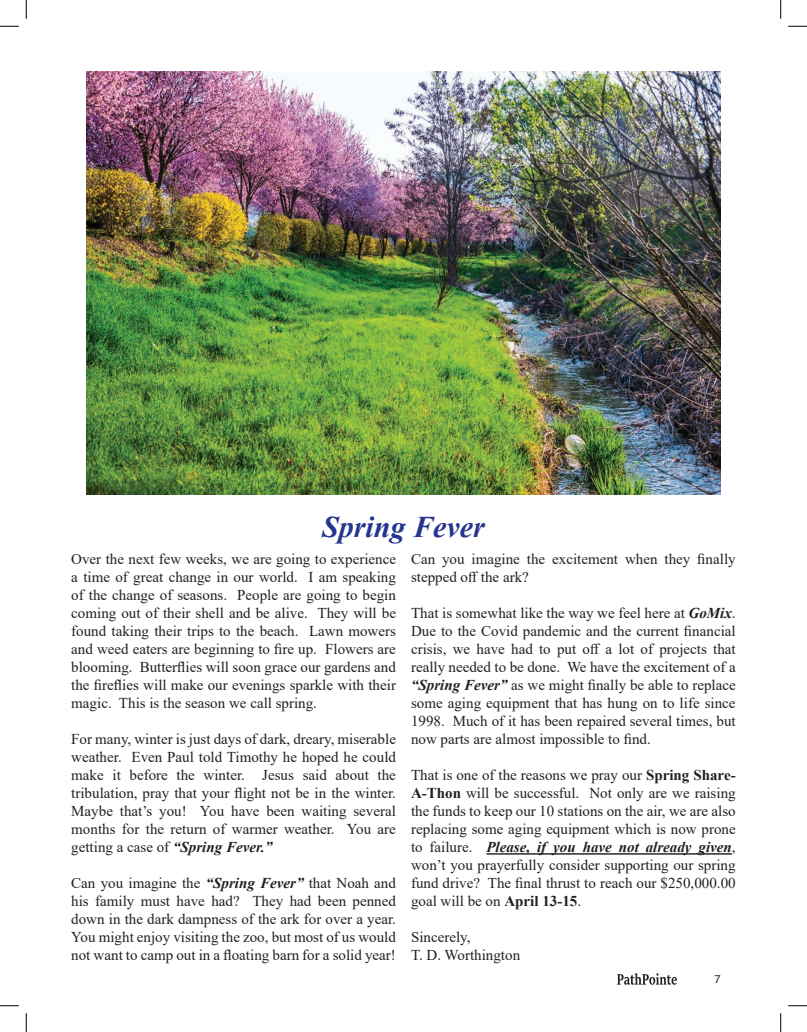
<style>
.page{position:relative;width:807px;height:1032px;background:#fff}
.page>*{position:absolute;margin:0;border:0;box-sizing:border-box;transform-origin:0 0}
.t1{font:italic 700 30px "Times New Roman";color:#25358f}
.t2{font:15px/18px "Times New Roman";color:#231f20;text-align:justify}
.t3{font:11.25px "Helvetica";color:#231f20}
.s1{font-weight:700;font-style:italic}
.s2{font-weight:700}
</style>
<div class="page">
<hr style="left:486px;top:853px;width:245px;height:1px;background:#231f20">
<img style="left:86px;top:71px;width:634px;height:423px">
<svg style="left:617px;top:973px;width:59px;height:11px"></svg>
<svg style="left:0;top:25px;width:19px;height:2px"></svg>
<svg style="left:788px;top:25px;width:18px;height:2px"></svg>
<svg style="left:0;top:1005px;width:19px;height:1px"></svg>
<svg style="left:788px;top:1005px;width:18px;height:1px"></svg>
<svg style="left:25px;top:0;width:2px;height:19px"></svg>
<svg style="left:25px;top:1013px;width:2px;height:18px"></svg>
<svg style="left:780px;top:0;width:1px;height:19px"></svg>
<svg style="left:780px;top:1013px;width:1px;height:18px"></svg>
<h1 class="t1" style="left:322px;top:505px;width:164px">Spring Fever</h1>
<p class="t2" style="left:71px;top:549px;width:326px">Over the next few weeks, we are going to experience a time of great change in our world. I am speaking of the change of seasons. People are going to begin coming out of their shell and be alive. They will be found taking their trips to the beach. Lawn mowers and weed eaters are beginning to fire up. Flowers are blooming. Butterflies will soon grace our gardens and the fireflies will make our evenings sparkle with their magic. This is the season we call spring.</p>
<p class="t2" style="left:71px;top:729px;width:326px">For many, winter is just days of dark, dreary, miserable weather. Even Paul told Timothy he hoped he could make it before the winter. Jesus said about the tribulation, pray that your flight not be in the winter.<br>Maybe that’s you! You have been waiting several months for the return of warmer weather. You are getting a case of <span class="s1">“Spring Fever.”</span></p>
<p class="t2" style="left:71px;top:873px;width:326px">Can you imagine the <span class="s1">“Spring Fever”</span> that Noah and his family must have had? They had been penned down in the dark dampness of the ark for over a year.<br>You might enjoy visiting the zoo, but most of us would not want to camp out in a floating barn for a solid year!</p>
<p class="t2" style="left:411px;top:549px;width:326px">Can you imagine the excitement when they finally stepped off the ark?</p>
<p class="t2" style="left:411px;top:603px;width:326px">That is somewhat like the way we feel here at <span class="s1">GoMix</span>.<br>Due to the Covid pandemic and the current financial crisis, we have had to put off a lot of projects that really needed to be done. We have the excitement of a <span class="s1">“Spring Fever”</span> as we might finally be able to replace some aging equipment that has hung on to life since 1998. Much of it has been repaired several times, but now parts are almost impossible to find.</p>
<p class="t2" style="left:411px;top:765px;width:326px">That is one of the reasons we pray our <span class="s2">Spring Share-A-Thon</span> will be successful. Not only are we raising the funds to keep our 10 stations on the air, we are also replacing some aging equipment which is now prone to failure. <span class="s1">Please, if you have not already given</span>, won’t you prayerfully consider supporting our spring fund drive? The final thrust to reach our $250,000.00 goal will be on <span class="s2">April 13-15</span>.</p>
<p class="t2" style="left:411px;top:927px;width:111px">Sincerely,<br>T. D. Worthington</p>
<p class="t3" style="left:714px;top:970px;width:8px">7</p>
</div>
